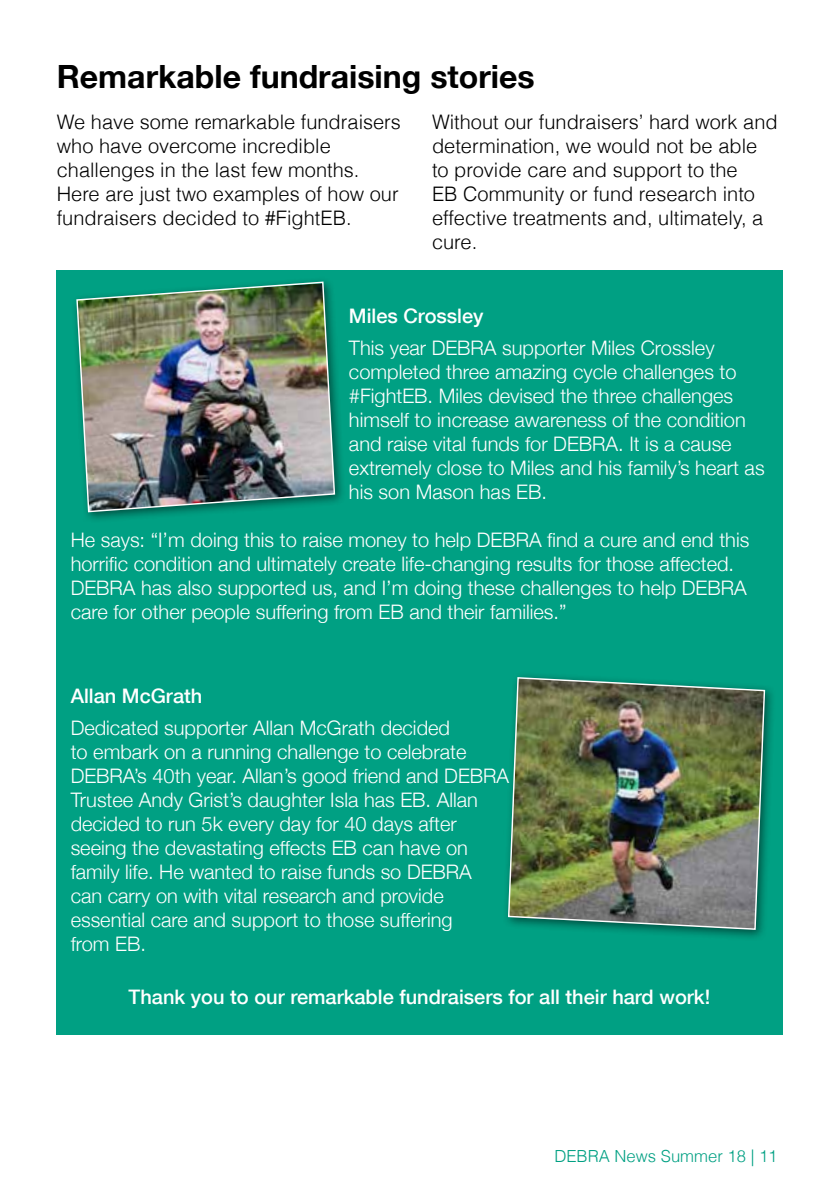
<style>
.page{position:relative;width:840px;height:1191px;background:#fff}
.page>*{position:absolute;margin:0;border:0;box-sizing:border-box;transform-origin:0 0}
.t1{font:700 32px "Helvetica Neue";color:#000}
.t2{font:300 20px/24px "Helvetica Neue";color:#fff}
.t3{font:300 20px/24px "Helvetica";color:#000}
.t4{font:500 20px "Helvetica Neue";color:#fff}
.t5{font:300 16.6px "Helvetica";color:#00a083}
</style>
<div class="page">
<div style="left:57px;top:271px;width:725px;height:764px;background:#00a083"></div>
<div style="left:502px;top:671px;width:274px;height:270px;background:#000;opacity:.5"></div>
<img style="left:507px;top:676px;width:258px;height:254px">
<div style="left:70px;top:276px;width:276px;height:247px;background:#000;opacity:.5"></div>
<img style="left:75px;top:281px;width:261px;height:232px">
<h1 class="t1" style="left:57px;top:57px;width:479px">Remarkable fundraising stories</h1>
<p class="t3" style="left:57px;top:110px;width:345px">We have some remarkable fundraisers who have overcome incredible challenges in the last few months.<br>Here are just two examples of how our fundraisers decided to #FightEB.</p>
<p class="t3" style="left:432px;top:110px;width:347px">Without our fundraisers’ hard work and determination, we would not be able to provide care and support to the<br>EB Community or fund research into effective treatments and, ultimately, a cure.</p>
<p class="t4" style="left:349px;top:304px;width:136px">Miles Crossley</p>
<p class="t2" style="left:349px;top:335px;width:417px">This year DEBRA supporter Miles Crossley completed three amazing cycle challenges to #FightEB. Miles devised the three challenges himself to increase awareness of the condition and raise vital funds for DEBRA. It is a cause extremely close to Miles and his family’s heart as his son Mason has EB.</p>
<p class="t2" style="left:71px;top:527px;width:679px">He says: “I’m doing this to raise money to help DEBRA find a cure and end this horrific condition and ultimately create life-changing results for those affected.<br>DEBRA has also supported us, and I’m doing these challenges to help DEBRA care for other people suffering from EB and their families.”</p>
<p class="t4" style="left:71px;top:684px;width:133px">Allan McGrath</p>
<p class="t2" style="left:71px;top:715px;width:440px">Dedicated supporter Allan McGrath decided<br>to embark on a running challenge to celebrate DEBRA’s 40th year. Allan’s good friend and DEBRA Trustee Andy Grist’s daughter Isla has EB. Allan decided to run 5k every day for 40 days after seeing the devastating effects EB can have on family life. He wanted to raise funds so DEBRA<br>can carry on with vital research and provide essential care and support to those suffering<br>from EB.</p>
<p class="t4" style="left:128px;top:984px;width:582px">Thank you to our remarkable fundraisers for all their hard work!</p>
<p class="t5" style="left:554px;top:1145px;width:224px">DEBRA News Summer 18 | 11</p>
</div>
